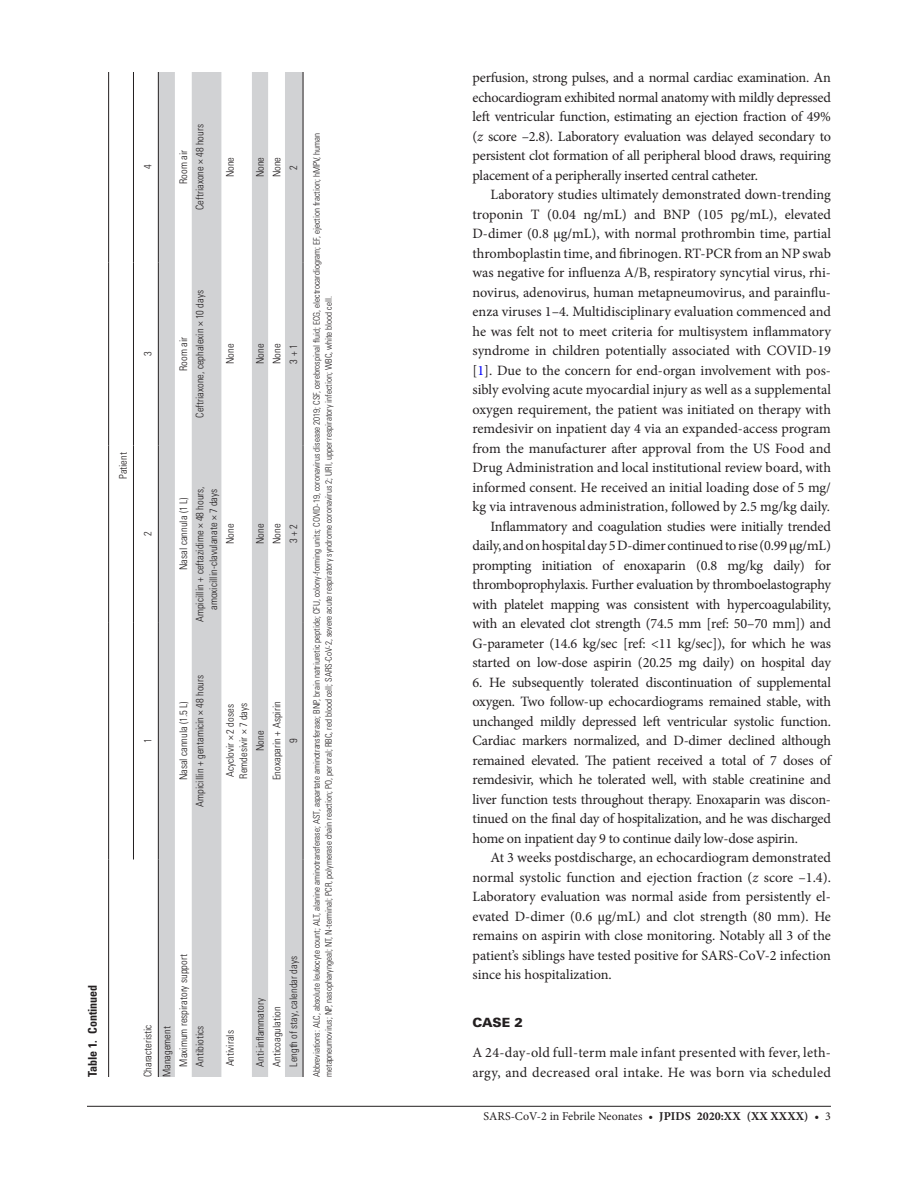
<style>
.page{position:relative;width:918px;height:1188px;background:#fff}
.page>*{position:absolute;margin:0;border:0;box-sizing:border-box;transform-origin:0 0}
.t1{font:14.25px/19.5px "Minion Pro";letter-spacing:-.005em;color:#231f20;text-align:justify}
.t2{font:14.25px "Minion Pro";letter-spacing:.02em;color:#231f20}
.t3{font:900 12.75px "Univers LT Std";color:#231f20}
.t4{font:12px "Minion Pro";color:#231f20}
.t5{font:700 condensed 12px "Univers LT Std";color:#231f20}
.t6{font:300 condensed 10.5px/13.5px "Univers LT Std";color:#231f20}
.t7{font:300 condensed 9px "Univers LT Std";color:#231f20}
.s1{font-style:italic}
.s2{color:#00f}
.s3{font-weight:700}
</style>
<div class="page">
<hr style="left:87px;top:1106px;width:744px;height:1px;background:#231f20">
<svg style="left:109px;top:72px;width:49px;height:1005px"></svg>
<div style="left:159px;top:72px;width:144px;height:1005px;background:#d1d2d4"></div>
<svg style="left:175px;top:72px;width:110px;height:1005px"></svg>
<hr style="left:158px;top:860px;width:1px;height:217px;background:#231f20">
<hr style="left:108px;top:860px;width:1px;height:217px;background:#231f20">
<hr style="left:108px;top:622px;width:1px;height:238px;background:#231f20">
<hr style="left:108px;top:446px;width:1px;height:176px;background:#231f20">
<hr style="left:108px;top:262px;width:1px;height:184px;background:#231f20">
<hr style="left:108px;top:72px;width:1px;height:190px;background:#231f20">
<hr style="left:133px;top:622px;width:1px;height:238px;background:#231f20">
<hr style="left:158px;top:622px;width:1px;height:238px;background:#231f20">
<hr style="left:133px;top:446px;width:1px;height:176px;background:#231f20">
<hr style="left:158px;top:446px;width:1px;height:176px;background:#231f20">
<hr style="left:133px;top:262px;width:1px;height:184px;background:#231f20">
<hr style="left:158px;top:262px;width:1px;height:184px;background:#231f20">
<hr style="left:133px;top:72px;width:1px;height:190px;background:#231f20">
<hr style="left:158px;top:72px;width:1px;height:190px;background:#231f20">
<hr style="left:303px;top:860px;width:1px;height:217px;background:#231f20">
<hr style="left:303px;top:622px;width:1px;height:238px;background:#231f20">
<hr style="left:303px;top:446px;width:1px;height:176px;background:#231f20">
<hr style="left:303px;top:262px;width:1px;height:184px;background:#231f20">
<hr style="left:303px;top:72px;width:1px;height:190px;background:#231f20">
<p class="t5" style="left:85px;top:1034px;width:51px;rotate:-90deg">Continued</p>
<p class="t5" style="left:85px;top:1077px;width:39px;rotate:-90deg">Table 1.</p>
<p class="t6" style="left:116px;top:479px;width:28px;rotate:-90deg">Patient</p>
<p class="t6" style="left:141px;top:169px;width:6px;rotate:-90deg">4</p>
<p class="t6" style="left:177px;top:184px;width:35px;rotate:-90deg">Room air</p>
<p class="t6" style="left:193px;top:210px;width:87px;rotate:-90deg">Ceftriaxone × 48 hours</p>
<p class="t6" style="left:223px;top:177px;width:22px;rotate:-90deg">None</p>
<p class="t6" style="left:253px;top:177px;width:22px;rotate:-90deg">None</p>
<p class="t6" style="left:270px;top:177px;width:22px;rotate:-90deg">None</p>
<p class="t6" style="left:287px;top:170px;width:6px;rotate:-90deg">2</p>
<p class="t6" style="left:141px;top:356px;width:6px;rotate:-90deg">3</p>
<p class="t6" style="left:177px;top:371px;width:35px;rotate:-90deg">Room air</p>
<p class="t6" style="left:193px;top:418px;width:129px;rotate:-90deg">Ceftriaxone, cephalexin × 10 days</p>
<p class="t6" style="left:223px;top:364px;width:22px;rotate:-90deg">None</p>
<p class="t6" style="left:253px;top:364px;width:22px;rotate:-90deg">None</p>
<p class="t6" style="left:270px;top:364px;width:22px;rotate:-90deg">None</p>
<p class="t6" style="left:287px;top:364px;width:21px;rotate:-90deg">3+1</p>
<p class="t6" style="left:141px;top:536px;width:6px;rotate:-90deg">2</p>
<p class="t6" style="left:141px;top:743px;width:6px;rotate:-90deg">1</p>
<p class="t6" style="left:193px;top:622px;width:137px;text-align:right;rotate:-90deg">Ampicillin + ceftazidime × 48 hours, amoxicillin-clavulanate × 7 days</p>
<p class="t6" style="left:177px;top:570px;width:74px;rotate:-90deg">Nasal cannula (1 L)</p>
<p class="t6" style="left:223px;top:544px;width:22px;rotate:-90deg">None</p>
<p class="t6" style="left:253px;top:544px;width:22px;rotate:-90deg">None</p>
<p class="t6" style="left:270px;top:544px;width:22px;rotate:-90deg">None</p>
<p class="t6" style="left:287px;top:543px;width:21px;rotate:-90deg">3+2</p>
<p class="t6" style="left:193px;top:807px;width:133px;rotate:-90deg">Ampicillin + gentamicin × 48 hours</p>
<p class="t6" style="left:177px;top:780px;width:81px;rotate:-90deg">Nasal cannula (1.5 L)</p>
<p class="t6" style="left:223px;top:779px;width:77px;rotate:-90deg">Acyclovir × 2 doses<br>Remdesivir × 7 days</p>
<p class="t6" style="left:253px;top:751px;width:22px;rotate:-90deg">None</p>
<p class="t6" style="left:270px;top:780px;width:80px;rotate:-90deg">Enoxaparin + Aspirin</p>
<p class="t6" style="left:287px;top:743px;width:6px;rotate:-90deg">9</p>
<p class="t6" style="left:141px;top:1077px;width:54px;rotate:-90deg">Characteristic</p>
<p class="t6" style="left:158px;top:1066px;width:113px;line-height:16.6px;text-indent:-11px;rotate:-90deg">Management<br>Maximum respiratory support</p>
<p class="t6" style="left:193px;top:1066px;width:42px;rotate:-90deg">Antibiotics</p>
<p class="t6" style="left:223px;top:1066px;width:38px;rotate:-90deg">Antivirals</p>
<p class="t6" style="left:287px;top:1067px;width:112px;rotate:-90deg">Length of stay, calendar days</p>
<p class="t6" style="left:253px;top:1067px;width:70px;rotate:-90deg">Anti-inflammatory</p>
<p class="t6" style="left:270px;top:1067px;width:62px;rotate:-90deg">Anticoagulation</p>
<p class="t7" style="left:311px;top:1077px;width:946px;rotate:-90deg">Abbreviations: ALC, absolute leukocyte count; ALT, alanine aminotransferase; AST, aspartate aminotransferase; BNP, brain natriuretic peptide; CFU, colony-forming units; COVID-19, coronavirus disease 2019; CSF, cerebrospinal fluid; ECG, electrocardiogram; EF, ejection fraction; hMPV, human</p>
<p class="t7" style="left:323px;top:1077px;width:782px;rotate:-90deg">metapneumovirus; NP, nasopharyngeal; NT, N-terminal; PCR, polymerase chain reaction; PO, per oral; RBC, red blood cell; SARS-CoV-2, severe acute respiratory syndrome coronavirus 2; URI, upper respiratory infection; WBC, white blood cell.</p>
<p class="t1" style="left:473px;top:68px;width:360px">perfusion, strong pulses, and a normal cardiac examination. An echocardiogram exhibited normal anatomy with mildly depressed left ventricular function, estimating an ejection fraction of 49% (<span class="s1">z</span> score –2.8). Laboratory evaluation was delayed secondary to persistent clot formation of all peripheral blood draws, requiring placement of a peripherally inserted central catheter.</p>
<p class="t1" style="left:473px;top:185px;width:360px;text-align:right">Laboratory studies ultimately demonstrated down-trending troponin T (0.04 ng/mL) and BNP (105 pg/mL), elevated D-dimer (0.8 μg/mL), with normal prothrombin time, partial thromboplastin time, and fibrinogen. RT-PCR from an NP swab was negative for influenza A/B, respiratory syncytial virus, rhi&shy;novirus, adenovirus, human metapneumovirus, and parainflu&shy;enza viruses 1–4. Multidisciplinary evaluation commenced and he was felt not to meet criteria for multisystem inflammatory syndrome in children potentially associated with COVID-19 [<span class="s2">1</span>]. Due to the concern for end-organ involvement with pos&shy;sibly evolving acute myocardial injury as well as a supplemental oxygen requirement, the patient was initiated on therapy with remdesivir on inpatient day 4 via an expanded-access program from the manufacturer after approval from the US Food and Drug Administration and local institutional review board, with informed consent. He received an initial loading dose of 5 mg/ kg via intravenous administration, followed by 2.5 mg/kg daily.<br>Inflammatory and coagulation studies were initially trended daily, and on hospital day 5 D-dimer continued to rise (0.99 μg/mL) prompting initiation of enoxaparin (0.8 mg/kg daily) for thromboprophylaxis. Further evaluation by thromboelastography with platelet mapping was consistent with hypercoagulability, with an elevated clot strength (74.5 mm [ref: 50–70 mm]) and G-parameter (14.6 kg/sec [ref: &lt;11 kg/sec]), for which he was started on low-dose aspirin (20.25 mg daily) on hospital day</p>
<p class="t1" style="left:473px;top:672px;width:360px">6. He subsequently tolerated discontinuation of supplemental oxygen. Two follow-up echocardiograms remained stable, with unchanged mildly depressed left ventricular systolic function.<br>Cardiac markers normalized, and D-dimer declined although remained elevated. The patient received a total of 7 doses of remdesivir, which he tolerated well, with stable creatinine and liver function tests throughout therapy. Enoxaparin was discon&shy;tinued on the final day of hospitalization, and he was discharged home on inpatient day 9 to continue daily low-dose aspirin.</p>
<p class="t1" style="left:473px;top:848px;width:360px;text-indent:18px">At 3 weeks postdischarge, an echocardiogram demonstrated normal systolic function and ejection fraction (<span class="s1">z</span> score –1.4).<br>Laboratory evaluation was normal aside from persistently el&shy;evated D-dimer (0.6 μg/mL) and clot strength (80 mm). He remains on aspirin with close monitoring. Notably all 3 of the patient’s siblings have tested positive for SARS-CoV-2 infection since his hospitalization.</p>
<p class="t3" style="left:473px;top:1015px;width:52px">CASE 2</p>
<p class="t2" style="left:473px;top:1043px;width:360px">A 24-day-old full-term male infant presented with fever, leth-</p>
<p class="t2" style="left:473px;top:1063px;width:360px">argy, and decreased oral intake. He was born via scheduled</p>
<p class="t4" style="left:484px;top:1109px;width:349px">SARS-CoV-2 in Febrile Neonates • <span class="s3">jpids 2020:XX (XX XXXX) •</span> 3</p>
</div>
